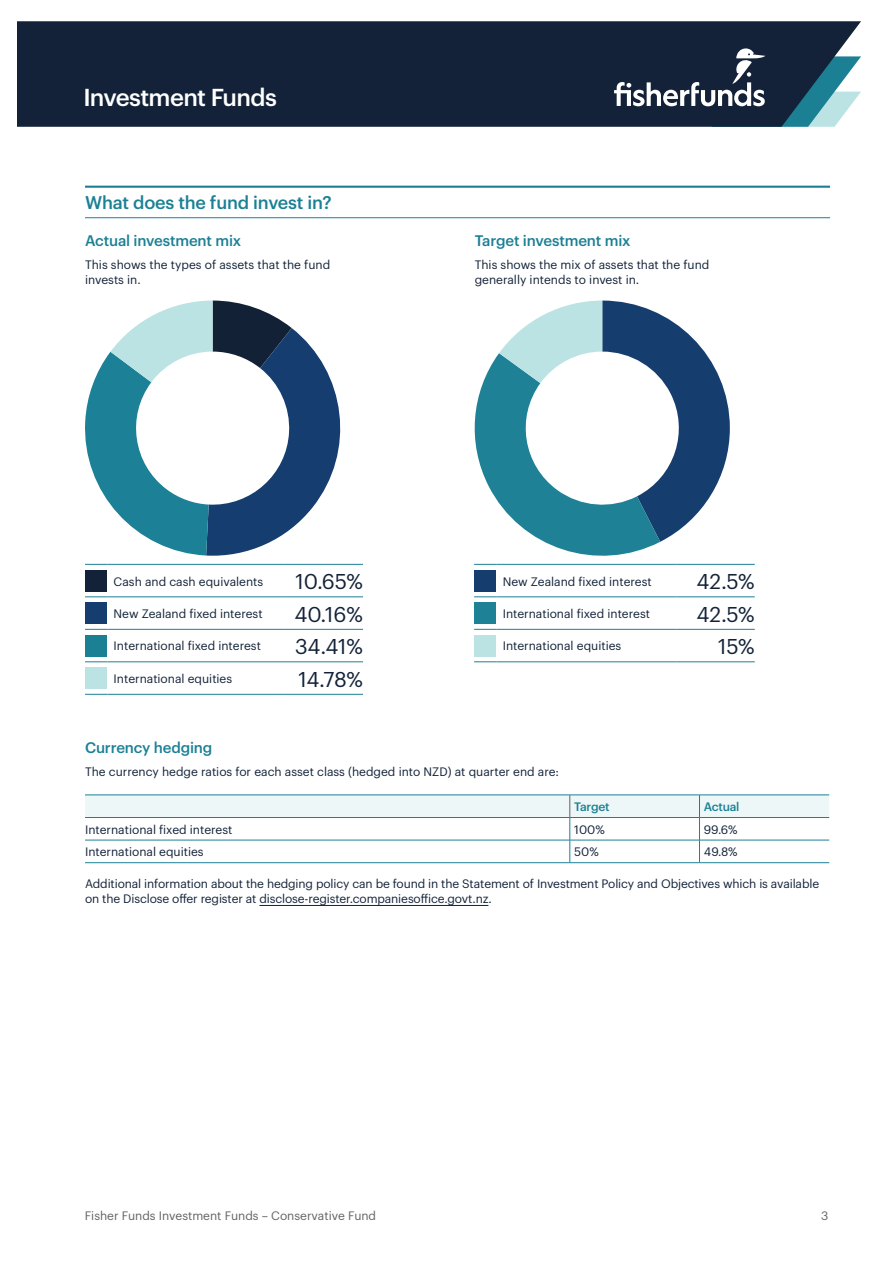
<style>
.page{position:relative;width:893px;height:1263px;background:#fff}
.page>*{position:absolute;margin:0;border:0;box-sizing:border-box;transform-origin:0 0}
.t1{font:500 24px "Graphik";letter-spacing:-.03em;color:#fff}
.t2{font:21px "Graphik";color:#132238}
.t3{font:500 18px "Graphik";letter-spacing:-.01em;color:#1c8095}
.t4{font:500 15px "Graphik";letter-spacing:-.01em;color:#1c8095}
.t5{font:12px/15px "Graphik";color:#132238}
.t6{font:12px "Graphik";color:#636366}
.t7{font:500 12px "Graphik";letter-spacing:-.02em;color:#1c8095}
</style>
<div class="page">
<div style="left:17px;top:21px;width:844px;height:106px;background:#132238"></div>
<svg style="left:614px;top:48px;width:247px;height:79px;background:#405667"></svg>
<svg style="left:85px;top:301px;width:256px;height:255px"></svg>
<hr style="left:85px;top:186px;width:745px;height:2px;background:#1c8095">
<hr style="left:85px;top:217px;width:745px;height:1px;background:#1c8095">
<hr style="left:85px;top:862px;width:485px;height:1px;background:#1c8095">
<hr style="left:699px;top:862px;width:130px;height:1px;background:#1c8095">
<hr style="left:570px;top:862px;width:129px;height:1px;background:#1c8095">
<svg style="left:85px;top:795px;width:744px;height:67px"></svg>
<svg style="left:474px;top:597px;width:23px;height:1px"></svg>
<hr style="left:497px;top:597px;width:180px;height:1px;background:#1c8095">
<svg style="left:474px;top:629px;width:23px;height:1px"></svg>
<hr style="left:497px;top:629px;width:180px;height:1px;background:#1c8095">
<hr style="left:677px;top:564px;width:78px;height:1px;background:#1c8095">
<hr style="left:677px;top:597px;width:78px;height:1px;background:#1c8095">
<hr style="left:677px;top:629px;width:78px;height:1px;background:#1c8095">
<svg style="left:474px;top:661px;width:23px;height:1px"></svg>
<hr style="left:497px;top:661px;width:180px;height:1px;background:#1c8095">
<hr style="left:677px;top:661px;width:78px;height:1px;background:#1c8095">
<div style="left:474px;top:571px;width:21px;height:21px;background:#153e6f"></div>
<div style="left:474px;top:603px;width:21px;height:21px;background:#1e8195"></div>
<div style="left:474px;top:635px;width:21px;height:21px;background:#bce3e4"></div>
<svg style="left:474px;top:301px;width:256px;height:273px"></svg>
<svg style="left:85px;top:564px;width:23px;height:1px"></svg>
<svg style="left:85px;top:597px;width:23px;height:1px"></svg>
<hr style="left:108px;top:597px;width:177px;height:1px;background:#1c8095">
<svg style="left:85px;top:629px;width:23px;height:1px"></svg>
<hr style="left:108px;top:629px;width:177px;height:1px;background:#1c8095">
<svg style="left:85px;top:661px;width:23px;height:1px"></svg>
<hr style="left:108px;top:661px;width:177px;height:1px;background:#1c8095">
<hr style="left:108px;top:564px;width:177px;height:1px;background:#1c8095">
<hr style="left:285px;top:564px;width:78px;height:1px;background:#1c8095">
<hr style="left:285px;top:597px;width:78px;height:1px;background:#1c8095">
<hr style="left:285px;top:629px;width:78px;height:1px;background:#1c8095">
<hr style="left:285px;top:661px;width:78px;height:1px;background:#1c8095">
<svg style="left:85px;top:694px;width:23px;height:1px"></svg>
<hr style="left:108px;top:694px;width:177px;height:1px;background:#1c8095">
<hr style="left:285px;top:694px;width:78px;height:1px;background:#1c8095">
<div style="left:85px;top:603px;width:21px;height:21px;background:#163d6f"></div>
<div style="left:85px;top:667px;width:21px;height:21px;background:#bce3e4"></div>
<div style="left:85px;top:635px;width:21px;height:21px;background:#1c8095"></div>
<div style="left:85px;top:571px;width:21px;height:21px;background:#132238"></div>
<hr style="left:259px;top:905px;width:229px;height:1px;background:#132238">
<h1 class="t1" style="left:83px;top:79px;width:195px">Investment Funds</h1>
<h3 class="t3" style="left:85px;top:189px;width:248px">What does the fund invest in?</h3>
<p class="t4" style="left:85px;top:229px;width:158px">Actual investment mix</p>
<p class="t5" style="left:85px;top:256px;width:247px">This shows the types of assets that the fund invests in.</p>
<p class="t4" style="left:475px;top:229px;width:157px">Target investment mix</p>
<p class="t5" style="left:475px;top:256px;width:236px">This shows the mix of assets that the fund generally intends to invest in.</p>
<p class="t5" style="left:114px;top:573px;width:151px">Cash and cash equivalents</p>
<h2 class="t2" style="left:295px;top:566px;width:69px">10.65%</h2>
<p class="t5" style="left:114px;top:605px;width:151px">New Zealand fixed interest</p>
<h2 class="t2" style="left:295px;top:598px;width:70px">40.16%</h2>
<p class="t5" style="left:114px;top:638px;width:149px">International fixed interest</p>
<h2 class="t2" style="left:295px;top:631px;width:69px">34.41%</h2>
<p class="t5" style="left:114px;top:670px;width:120px">International equities</p>
<h2 class="t2" style="left:298px;top:663px;width:66px">14.78%</h2>
<p class="t5" style="left:503px;top:573px;width:151px">New Zealand fixed interest</p>
<h2 class="t2" style="left:697px;top:566px;width:60px">42.5%</h2>
<p class="t5" style="left:503px;top:605px;width:149px">International fixed interest</p>
<h2 class="t2" style="left:697px;top:598px;width:60px">42.5%</h2>
<p class="t5" style="left:503px;top:638px;width:120px">International equities</p>
<h2 class="t2" style="left:718px;top:631px;width:38px">15%</h2>
<p class="t4" style="left:85px;top:736px;width:129px">Currency hedging</p>
<p class="t5" style="left:85px;top:763px;width:475px">The currency hedge ratios for each asset class (hedged into NZD) at quarter end are:</p>
<p class="t7" style="left:574px;top:798px;width:37px">Target</p>
<p class="t7" style="left:704px;top:798px;width:37px">Actual</p>
<p class="t5" style="left:85px;top:821px;width:149px">International fixed interest</p>
<p class="t5" style="left:574px;top:821px;width:32px">100%</p>
<p class="t5" style="left:704px;top:821px;width:35px">99.6%</p>
<p class="t5" style="left:85px;top:843px;width:120px">International equities</p>
<p class="t5" style="left:574px;top:843px;width:26px">50%</p>
<p class="t5" style="left:704px;top:843px;width:35px">49.8%</p>
<p class="t5" style="left:85px;top:875px;width:736px">Additional information about the hedging policy can be found in the Statement of Investment Policy and Objectives which is available on the Disclose offer register at disclose-register.companiesoffice.govt.nz.</p>
<p class="t6" style="left:85px;top:1207px;width:293px">Fisher Funds Investment Funds – Conservative Fund</p>
<p class="t6" style="left:821px;top:1207px;width:9px">3</p>
</div>
